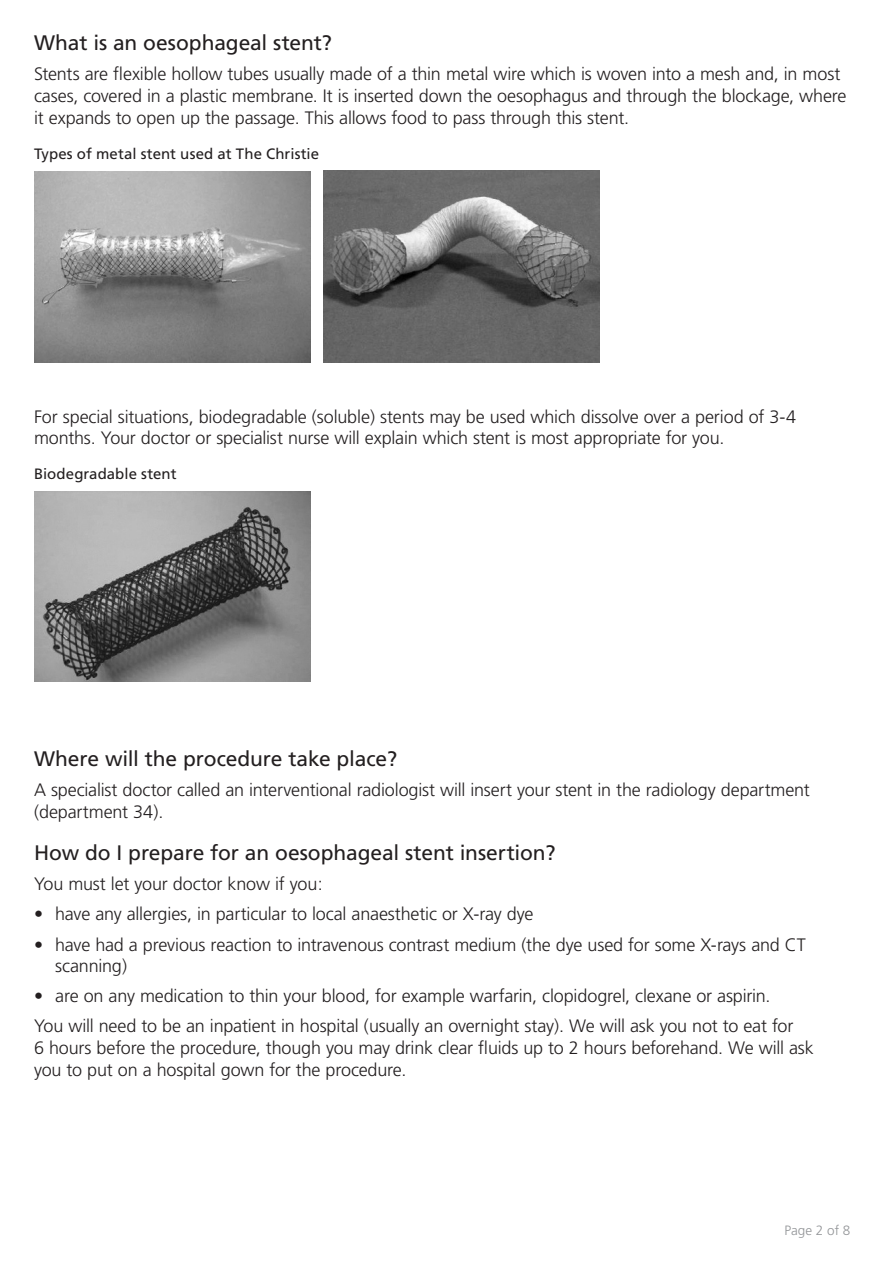
<style>
.page{position:relative;width:893px;height:1263px;background:#fff}
.page>*{position:absolute;margin:0;border:0;box-sizing:border-box;transform-origin:0 0}
.SUB_HEADING{font:21px "Frutiger";letter-spacing:-.005em;color:#231f20}
.BODY{font:300 18px/21.6px "Frutiger";letter-spacing:-.01em;color:#231f20}
.SUB_HEADING-2{font:15px "Frutiger";letter-spacing:.005em;color:#231f20}
.t1{font:300 13.5px "Frutiger";color:#939598}
</style>
<div class="page">
<img style="left:34px;top:172px;width:276px;height:190px">
<img style="left:323px;top:171px;width:276px;height:191px">
<img style="left:34px;top:491px;width:276px;height:191px">
<p class="SUB_HEADING" style="left:34px;top:31px;width:299px">What is an oesophageal stent?</p>
<p class="BODY" style="left:34px;top:63px;width:814px">Stents are flexible hollow tubes usually made of a thin metal wire which is woven into a mesh and, in most cases, covered in a plastic membrane. It is inserted down the oesophagus and through the blockage, where it expands to open up the passage. This allows food to pass through this stent.</p>
<p class="SUB_HEADING-2" style="left:34px;top:145px;width:287px">Types of metal stent used at The Christie</p>
<p class="BODY" style="left:34px;top:406px;width:764px">For special situations, biodegradable (soluble) stents may be used which dissolve over a period of 3-4 months. Your doctor or specialist nurse will explain which stent is most appropriate for you.</p>
<p class="SUB_HEADING-2" style="left:34px;top:465px;width:144px">Biodegradable stent</p>
<p class="SUB_HEADING" style="left:34px;top:747px;width:365px">Where will the procedure take place?</p>
<p class="BODY" style="left:34px;top:779px;width:777px">A specialist doctor called an interventional radiologist will insert your stent in the radiology department (department 34).</p>
<p class="SUB_HEADING" style="left:34px;top:840px;width:523px">How do I prepare for an oesophageal stent insertion?</p>
<p class="BODY" style="left:34px;top:873px;width:290px">You must let your doctor know if you:</p>
<p class="BODY" style="left:34px;top:903px;width:501px">• have any allergies, in particular to local anaesthetic or X-ray dye</p>
<p class="BODY" style="left:55px;top:933px;width:752px;text-indent:-21px">• have had a previous reaction to intravenous contrast medium (the dye used for some X-rays and CT scanning)</p>
<p class="BODY" style="left:34px;top:985px;width:738px">• are on any medication to thin your blood, for example warfarin, clopidogrel, clexane or aspirin.</p>
<p class="BODY" style="left:34px;top:1015px;width:781px">You will need to be an inpatient in hospital (usually an overnight stay). We will ask you not to eat for<br>6 hours before the procedure, though you may drink clear fluids up to 2 hours beforehand. We will ask you to put on a hospital gown for the procedure.</p>
<p class="t1" style="left:784px;top:1223px;width:68px">Page 2 of 8</p>
</div>
